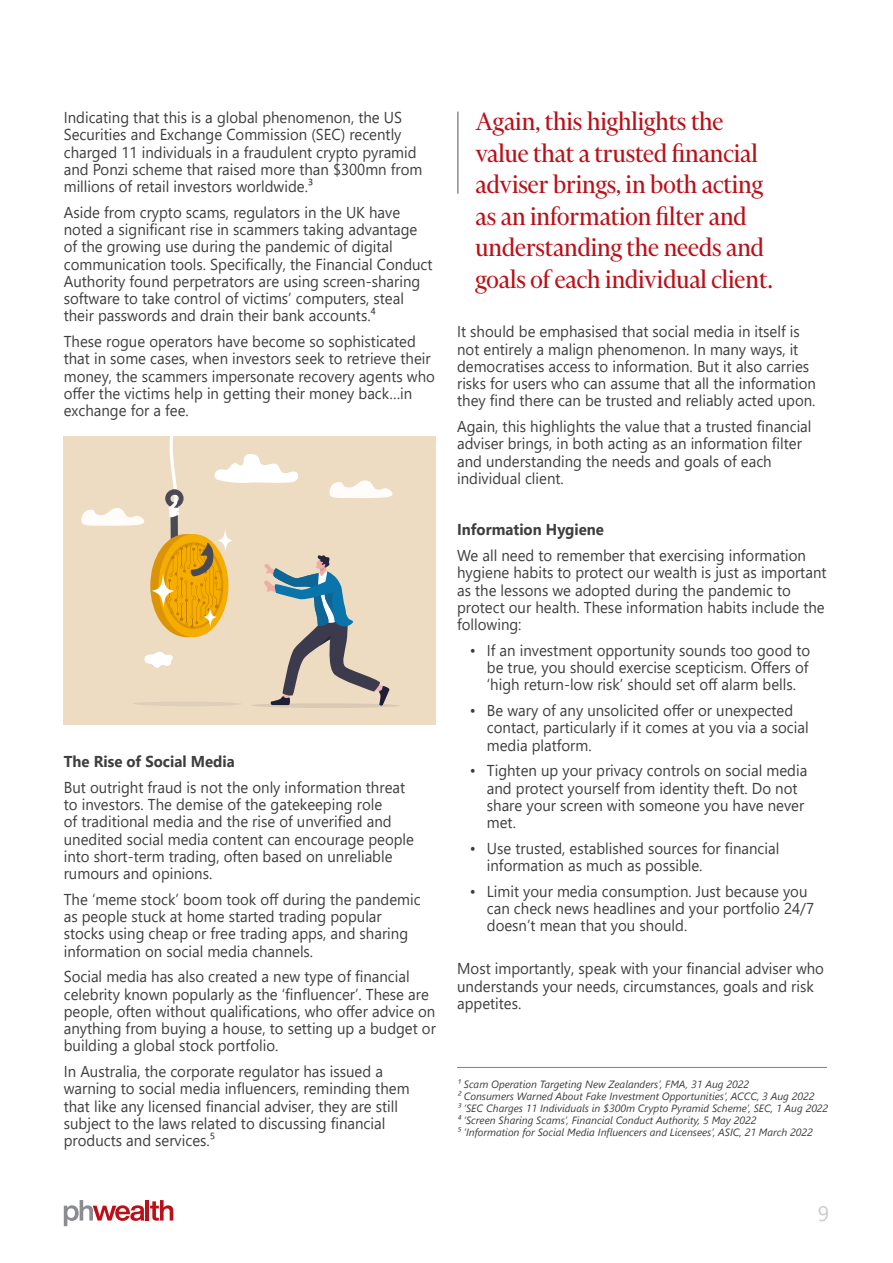
<style>
.page{position:relative;width:893px;height:1263px;background:#fff}
.page>*{position:absolute;margin:0;border:0;box-sizing:border-box;transform-origin:0 0}
.Para_Text{font:28.5px/31.5px "Financier Display";color:#bb1018;scale:.95 1}
.t1{font:21px "Segoe UI";color:#ccc}
.Para_Text-2{font:15.75px/17.2px "Segoe UI";color:#3e3e3f;scale:.95 1}
.Para_Text-3{font:700 15.75px "Segoe UI";color:#3e3e3f;scale:.95 1}
.Para_Text-4{font:italic 10.5px "Segoe UI";color:#3e3e3f}
</style>
<div class="page">
<svg style="left:64px;top:1200px;width:80px;height:26px"></svg>
<hr style="left:145px;top:1200px;width:4px;height:20px;background:#bb1018">
<svg style="left:150px;top:1200px;width:23px;height:21px"></svg>
<hr style="left:457px;top:1067px;width:370px;height:1px;background:#7f8080">
<div style="left:64px;top:436px;width:372px;height:289px;background:#eddbc2"></div>
<div style="left:251px;top:703px;width:149px;height:5px;background:#d9c9b5;border-radius:50%"></div>
<svg style="left:81px;top:436px;width:314px;height:271px"></svg>
<hr style="left:457px;top:112px;width:2px;height:82px;background:#8a8c8f">
<p class="Para_Text-2" style="left:64px;top:107px;width:379px">Indicating that this is a global phenomenon, the US Securities and Exchange Commission (SEC) recently charged 11 individuals in a fraudulent crypto pyramid and Ponzi scheme that raised more than $300mn from millions of retail investors worldwide.³</p>
<p class="Para_Text-2" style="left:64px;top:202px;width:390px">Aside from crypto scams, regulators in the UK have noted a significant rise in scammers taking advantage of the growing use during the pandemic of digital communication tools. Specifically, the Financial Conduct Authority found perpetrators are using screen-sharing software to take control of victims’ computers, steal their passwords and drain their bank accounts.⁴</p>
<p class="Para_Text-2" style="left:64px;top:331px;width:392px">These rogue operators have become so sophisticated that in some cases, when investors seek to retrieve their money, the scammers impersonate recovery agents who offer the victims help in getting their money back…in exchange for a fee.</p>
<p class="Para_Text-3" style="left:64px;top:746px;width:181px">The Rise of Social Media</p>
<p class="Para_Text-2" style="left:64px;top:777px;width:370px">But outright fraud is not the only information threat to investors. The demise of the gatekeeping role<br>of traditional media and the rise of unverified and unedited social media content can encourage people into short-term trading, often based on unreliable rumours and opinions.</p>
<p class="Para_Text-2" style="left:64px;top:889px;width:377px">The ‘meme stock’ boom took off during the pandemic as people stuck at home started trading popular stocks using cheap or free trading apps, and sharing information on social media channels.</p>
<p class="Para_Text-2" style="left:64px;top:967px;width:393px">Social media has also created a new type of financial celebrity known popularly as the ‘finfluencer’. These are people, often without qualifications, who offer advice on anything from buying a house, to setting up a budget or building a global stock portfolio.</p>
<p class="Para_Text-2" style="left:64px;top:1061px;width:365px">In Australia, the corporate regulator has issued a warning to social media influencers, reminding them that like any licensed financial adviser, they are still subject to the laws related to discussing financial products and services.⁵</p>
<p class="Para_Text" style="left:476px;top:106px;width:314px">Again, this highlights the value that a trusted financial adviser brings, in both acting as an information filter and understanding the needs and goals of each individual client.</p>
<p class="Para_Text-2" style="left:457px;top:322px;width:379px">It should be emphasised that social media in itself is not entirely a malign phenomenon. In many ways, it democratises access to information. But it also carries risks for users who can assume that all the information they find there can be trusted and reliably acted upon.</p>
<p class="Para_Text-2" style="left:457px;top:416px;width:375px">Again, this highlights the value that a trusted financial adviser brings, in both acting as an information filter and understanding the needs and goals of each individual client.</p>
<p class="Para_Text-3" style="left:457px;top:515px;width:156px">Information Hygiene</p>
<p class="Para_Text-2" style="left:457px;top:545px;width:390px">We all need to remember that exercising information hygiene habits to protect our wealth is just as important as the lessons we adopted during the pandemic to protect our health. These information habits include the following:</p>
<p class="Para_Text-2" style="left:487px;top:640px;width:342px;text-align:justify;text-indent:-17px">• If an investment opportunity sounds too good to be true, you should exercise scepticism. Offers of ‘high return-low risk’ should set off alarm bells.</p>
<p class="Para_Text-2" style="left:487px;top:700px;width:340px;text-indent:-17px">• Be wary of any unsolicited offer or unexpected contact, particularly if it comes at you via a social media platform.</p>
<p class="Para_Text-2" style="left:487px;top:761px;width:339px;text-indent:-17px">• Tighten up your privacy controls on social media and protect yourself from identity theft. Do not share your screen with someone you have never met.</p>
<p class="Para_Text-2" style="left:487px;top:838px;width:309px;text-indent:-17px">• Use trusted, established sources for financial information as much as possible.</p>
<p class="Para_Text-2" style="left:487px;top:881px;width:346px;text-indent:-17px">• Limit your media consumption. Just because you can check news headlines and your portfolio 24/7 doesn’t mean that you should.</p>
<p class="Para_Text-2" style="left:457px;top:959px;width:388px">Most importantly, speak with your financial adviser who understands your needs, circumstances, goals and risk appetites.</p>
<p class="Para_Text-4" style="left:457px;top:1074px;width:293px">¹ Scam Operation Targeting New Zealanders’, FMA, 31 Aug 2022</p>
<p class="Para_Text-4" style="left:457px;top:1086px;width:359px">² Consumers Warned About Fake Investment Opportunities’, ACCC, 3 Aug 2022</p>
<p class="Para_Text-4" style="left:457px;top:1098px;width:373px">³ ‘SEC Charges 11 Individuals in $300m Crypto Pyramid Scheme’, SEC, 1 Aug 2022</p>
<p class="Para_Text-4" style="left:457px;top:1110px;width:301px">⁴ ‘Screen Sharing Scams’, Financial Conduct Authority, 5 May 2022</p>
<p class="Para_Text-4" style="left:457px;top:1122px;width:357px">⁵ ‘Information for Social Media Influencers and Licensees’, ASIC, 21 March 2022</p>
<h2 class="t1" style="left:818px;top:1193px;width:13px">9</h2>
</div>
